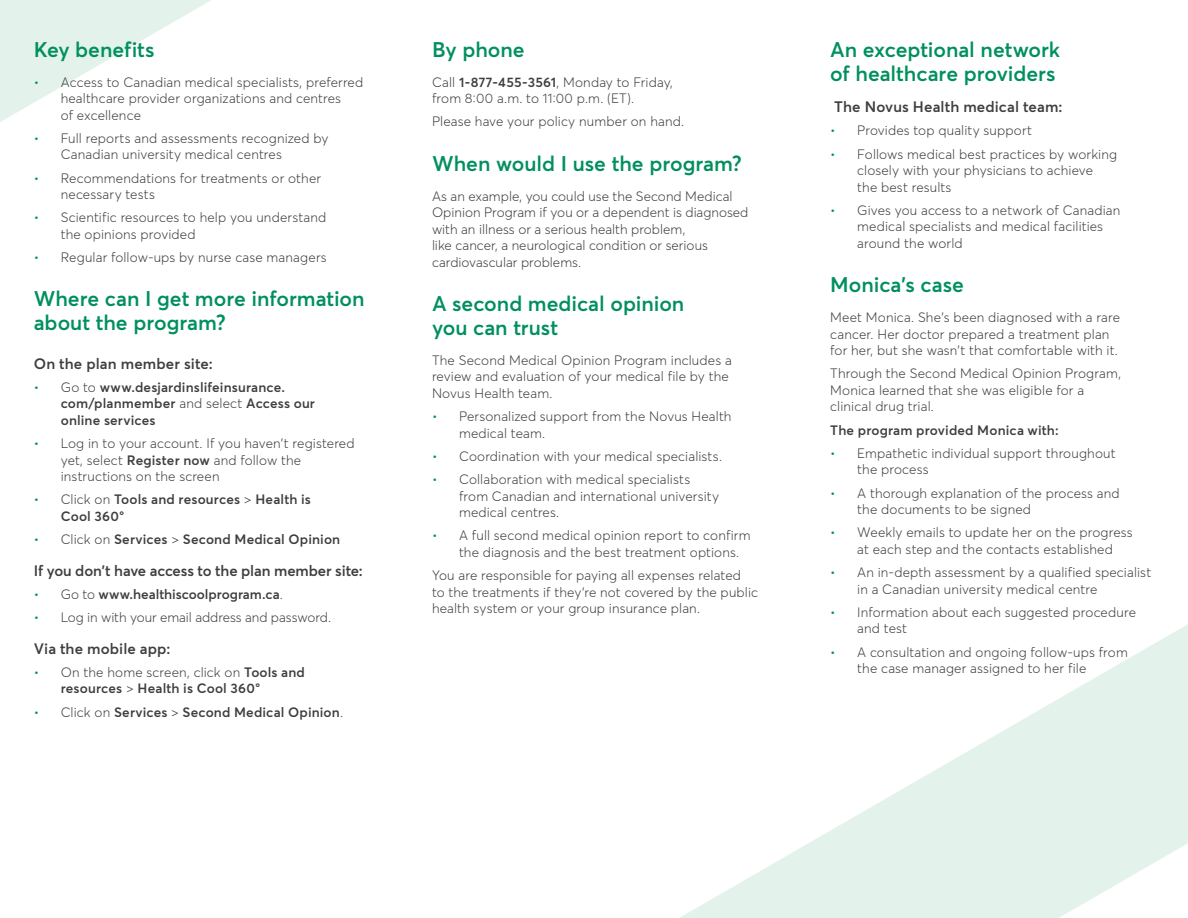
<style>
.page{position:relative;width:1188px;height:918px;background:#fff}
.page>*{position:absolute;margin:0;border:0;box-sizing:border-box;transform-origin:0 0}
.t1{font:600 21px/24px "Averta";color:#00905d}
.t2{font:600 15px "Averta";letter-spacing:.005em;color:#3e3e3f}
.t3{font:300 13.5px/16.5px "Averta";letter-spacing:.01em;color:#3e3e3f}
.t4{font:600 13.5px/16.5px "Averta";letter-spacing:.01em;color:#3e3e3f}
.s1{color:#00905d}
.s2{font-weight:300;color:#00905d}
.s3{font-weight:300}
.s4{font-weight:600}
</style>
<div class="page">
<svg style="left:0;top:0;width:211px;height:122px"></svg>
<svg style="left:680px;top:624px;width:508px;height:294px"></svg>
<h1 class="t1" style="left:34px;top:37px;width:122px">Key benefits</h1>
<p class="t3" style="left:61px;top:74px;width:304px;text-indent:-27px"><span class="s1">•</span> Access to Canadian medical specialists, preferred healthcare provider organizations and centres<br>of excellence</p>
<p class="t3" style="left:61px;top:130px;width:269px;text-indent:-27px"><span class="s1">•</span> Full reports and assessments recognized by<br>Canadian university medical centres</p>
<p class="t3" style="left:61px;top:170px;width:262px;text-indent:-27px"><span class="s1">•</span> Recommendations for treatments or other necessary tests</p>
<p class="t3" style="left:61px;top:209px;width:267px;text-indent:-27px"><span class="s1">•</span> Scientific resources to help you understand the opinions provided</p>
<p class="t3" style="left:34px;top:249px;width:294px"><span class="s1">•</span> Regular follow-ups by nurse case managers</p>
<h1 class="t1" style="left:34px;top:287px;width:332px">Where can I get more information about the program?</h1>
<p class="t2" style="left:34px;top:354px;width:181px">On the plan member site:</p>
<p class="t4" style="left:61px;top:379px;width:256px;text-indent:-27px"><span class="s2">•</span> <span class="s3">Go to</span> www.desjardinslifeinsurance. com/planmember <span class="s3">and select</span> Access our online services</p>
<p class="t3" style="left:61px;top:435px;width:295px;text-indent:-27px"><span class="s1">•</span> Log in to your account. If you haven’t registered yet, select <span class="s4">Register now</span> and follow the instructions on the screen</p>
<p class="t4" style="left:61px;top:491px;width:252px;text-indent:-27px"><span class="s2">•</span> <span class="s3">Click on</span> Tools and resources <span class="s3">&gt;</span> Health is<br>Cool 360°</p>
<p class="t4" style="left:34px;top:531px;width:308px"><span class="s2">•</span> <span class="s3">Click on</span> Services <span class="s3">&gt;</span> Second Medical Opinion</p>
<p class="t2" style="left:34px;top:561px;width:331px">If you don’t have access to the plan member site:</p>
<p class="t4" style="left:34px;top:586px;width:251px"><span class="s2">•</span> <span class="s3">Go to</span> www.healthiscoolprogram.ca<span class="s3">.</span></p>
<p class="t3" style="left:34px;top:609px;width:299px"><span class="s1">•</span> Log in with your email address and password.</p>
<p class="t2" style="left:34px;top:639px;width:138px">Via the mobile app:</p>
<p class="t4" style="left:61px;top:664px;width:246px;text-indent:-27px"><span class="s2">•</span> <span class="s3">On the home screen, click on</span> Tools and resources <span class="s3">&gt;</span> Health is Cool 360°</p>
<p class="t4" style="left:34px;top:704px;width:311px"><span class="s2">•</span> <span class="s3">Click on</span> Services <span class="s3">&gt;</span> Second Medical Opinion<span class="s3">.</span></p>
<h1 class="t1" style="left:432px;top:37px;width:94px">By phone</h1>
<p class="t3" style="left:432px;top:74px;width:243px">Call <span class="s4">1-877-455-3561</span>, Monday to Friday, from 8:00 a.m. to 11:00 p.m. (ET).</p>
<p class="t3" style="left:432px;top:113px;width:254px">Please have your policy number on hand.</p>
<h1 class="t1" style="left:432px;top:151px;width:311px">When would I use the program?</h1>
<p class="t3" style="left:432px;top:188px;width:318px">As an example, you could use the Second Medical Opinion Program if you or a dependent is diagnosed with an illness or a serious health problem,<br>like cancer, a neurological condition or serious cardiovascular problems.</p>
<h1 class="t1" style="left:432px;top:291px;width:254px">A second medical opinion you can trust</h1>
<p class="t3" style="left:432px;top:352px;width:301px">The Second Medical Opinion Program includes a review and evaluation of your medical file by the<br>Novus Health team.</p>
<p class="t3" style="left:459px;top:408px;width:274px;text-indent:-27px"><span class="s1">•</span> Personalized support from the Novus Health medical team.</p>
<p class="t3" style="left:432px;top:448px;width:292px"><span class="s1">•</span> Coordination with your medical specialists.</p>
<p class="t3" style="left:459px;top:471px;width:262px;text-indent:-27px"><span class="s1">•</span> Collaboration with medical specialists from Canadian and international university medical centres.</p>
<p class="t3" style="left:459px;top:527px;width:293px;text-indent:-27px"><span class="s1">•</span> A full second medical opinion report to confirm the diagnosis and the best treatment options.</p>
<p class="t3" style="left:432px;top:567px;width:328px">You are responsible for paying all expenses related<br>to the treatments if they’re not covered by the public health system or your group insurance plan.</p>
<h1 class="t1" style="left:830px;top:37px;width:231px">An exceptional network of healthcare providers</h1>
<p class="t2" style="left:834px;top:97px;width:230px">The Novus Health medical team:</p>
<p class="t3" style="left:830px;top:122px;width:203px"><span class="s1">•</span> Provides top quality support</p>
<p class="t3" style="left:857px;top:146px;width:261px;text-indent:-27px"><span class="s1">•</span> Follows medical best practices by working closely with your physicians to achieve<br>the best results</p>
<p class="t3" style="left:857px;top:202px;width:265px;text-indent:-27px"><span class="s1">•</span> Gives you access to a network of Canadian medical specialists and medical facilities around the world</p>
<h1 class="t1" style="left:830px;top:273px;width:135px">Monica’s case</h1>
<p class="t3" style="left:830px;top:309px;width:291px">Meet Monica. She’s been diagnosed with a rare cancer. Her doctor prepared a treatment plan for her, but she wasn’t that comfortable with it.</p>
<p class="t3" style="left:830px;top:365px;width:292px">Through the Second Medical Opinion Program,<br>Monica learned that she was eligible for a clinical drug trial.</p>
<p class="t4" style="left:830px;top:422px;width:230px">The program provided Monica with:</p>
<p class="t3" style="left:857px;top:445px;width:260px;text-indent:-27px"><span class="s1">•</span> Empathetic individual support throughout the process</p>
<p class="t3" style="left:857px;top:485px;width:264px;text-indent:-27px"><span class="s1">•</span> A thorough explanation of the process and the documents to be signed</p>
<p class="t3" style="left:830px;top:524px;width:304px;text-align:center"><span class="s1">•</span> Weekly emails to update her on the progress at each step and the contacts established</p>
<p class="t3" style="left:857px;top:564px;width:296px;text-indent:-27px"><span class="s1">•</span> An in-depth assessment by a qualified specialist in a Canadian university medical centre</p>
<p class="t3" style="left:857px;top:604px;width:280px;text-indent:-27px"><span class="s1">•</span> Information about each suggested procedure and test</p>
<p class="t3" style="left:857px;top:644px;width:272px;text-indent:-27px"><span class="s1">•</span> A consultation and ongoing follow-ups from the case manager assigned to her file</p>
</div>
